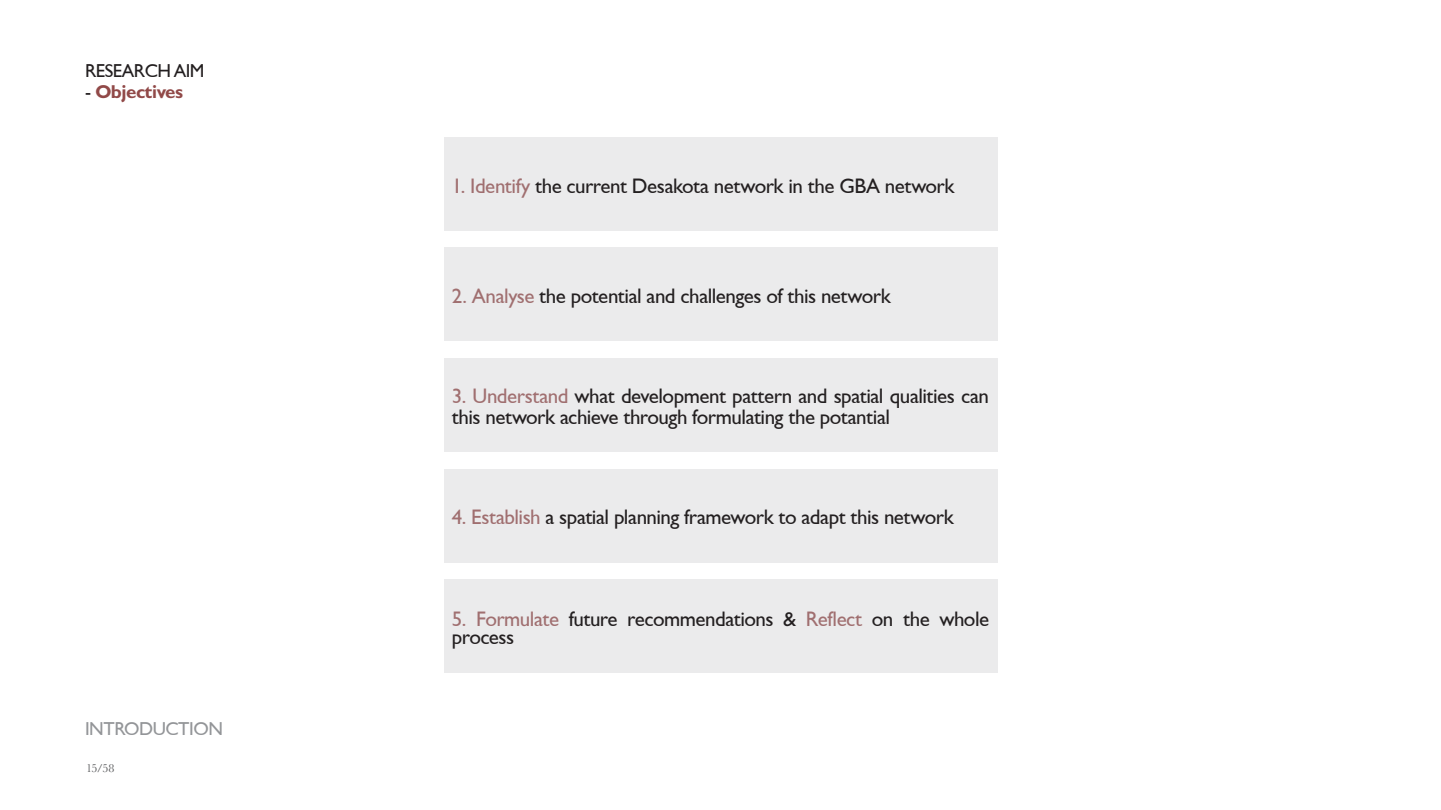
<style>
.page{position:relative;width:1441px;height:810px;background:#fff}
.page>*{position:absolute;margin:0;border:0;box-sizing:border-box;transform-origin:0 0}
.t1{font:21px/21px "Gill Sans";letter-spacing:-.025em;color:#231f20}
.t2{font:18.75px "Gill Sans";letter-spacing:-.025em;color:#939598}
.t3{font:18.75px "Gill Sans";letter-spacing:-.025em;color:#231f20}
.t4{font:700 18.75px "Gill Sans";letter-spacing:-.025em;color:#914948}
.t5{font:12px "Baskerville";color:#57585a}
.s1{font-weight:400;color:#231f20}
.s2{color:#a06f70}
</style>
<div class="page">
<div style="left:444px;top:137px;width:552px;height:94px;background:#ebebec"></div>
<div style="left:444px;top:248px;width:552px;height:93px;background:#ebebec"></div>
<div style="left:444px;top:358px;width:552px;height:94px;background:#ebebec"></div>
<div style="left:444px;top:469px;width:552px;height:93px;background:#ebebec"></div>
<div style="left:444px;top:579px;width:552px;height:94px;background:#ebebec"></div>
<p class="t3" style="left:85px;top:60px;width:121px">RESEARCH AIM</p>
<p class="t4" style="left:85px;top:80px;width:100px"><span class="s1">-</span> Objectives</p>
<p class="t2" style="left:85px;top:718px;width:139px">INTRODUCTION</p>
<p class="t5" style="left:86px;top:760px;width:30px">15/58</p>
<p class="t1" style="left:452px;top:175px;width:504px"><span class="s2">1. Identify</span> the current Desakota network in the GBA network</p>
<p class="t1" style="left:452px;top:286px;width:440px"><span class="s2">2. Analyse</span> the potential and challenges of this network</p>
<p class="t1" style="left:452px;top:386px;width:538px"><span class="s2">3. Understand</span> what development pattern and spatial qualities can this network achieve through formulating the potantial</p>
<p class="t1" style="left:452px;top:507px;width:503px"><span class="s2">4. Establish</span> a spatial planning framework to adapt this network</p>
<p class="t1" style="left:452px;top:610px;width:538px;line-height:18.1px"><span class="s2">5. Formulate</span> future recommendations &amp; <span class="s2">Reflect</span> on the whole process</p>
</div>
